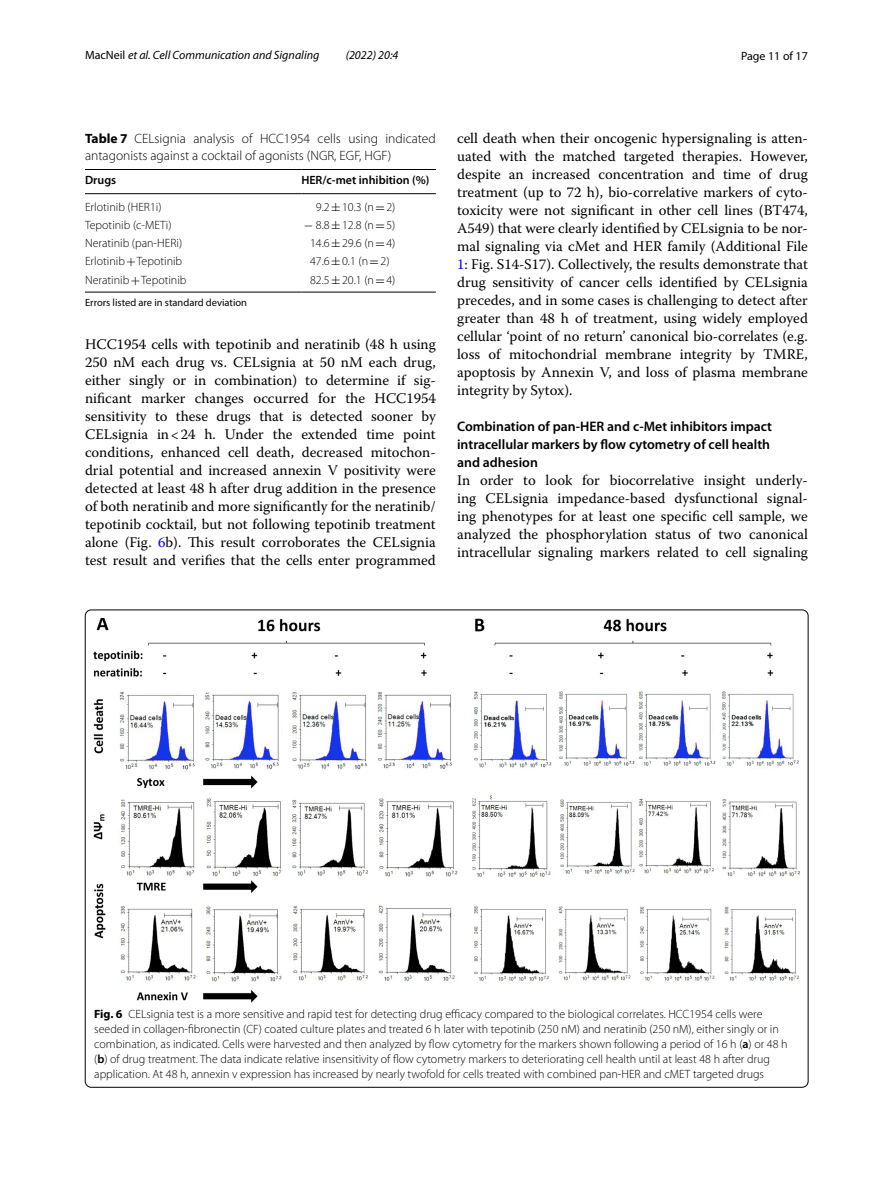
<style>
.page{position:relative;width:893px;height:1187px;background:#fff}
.page>*{position:absolute;margin:0;border:0;box-sizing:border-box;transform-origin:0 0}
.t1{font:14.7px/18px "Warnock Pro";color:#000;text-align:justify}
.t2{font:600 13.8px/18px "Myriad Pro";color:#000}
.t3{font:300 13.5px/16.5px "Myriad Pro";color:#000}
.t4{font:300 12px/15px "Myriad Pro";color:#000}
.t5{font:italic 12px "Myriad Pro";color:#000}
.t6{font:600 12px "Myriad Pro";color:#000}
.t7{font:12px "Myriad Pro";color:#000}
.t8{font:10.5px "Myriad Pro";color:#000}
.s1{font-style:normal}
.s2{font-weight:700}
.s3{font-family:"MTSY";font-weight:400}
.s4{color:#00f}
.s5{font-weight:600}
</style>
<div class="page">
<hr style="left:85px;top:169px;width:216px;height:1px;background:#000">
<hr style="left:85px;top:193px;width:216px;height:1px;background:#000">
<hr style="left:301px;top:169px;width:135px;height:1px;background:#000">
<hr style="left:301px;top:193px;width:135px;height:1px;background:#000">
<hr style="left:85px;top:292px;width:216px;height:1px;background:#000">
<hr style="left:301px;top:292px;width:135px;height:1px;background:#000">
<img style="left:94px;top:619px;width:706px;height:383px">
<p class="t5" style="left:85px;top:48px;width:236px"><span class="s1">MacNeil</span> et al. Cell Communication and Signaling</p>
<p class="t5" style="left:346px;top:48px;width:54px">(2022) 20:4</p>
<p class="t7" style="left:741px;top:48px;width:68px">Page 11 of 17</p>
<p class="t3" style="left:85px;top:130px;width:352px"><span class="s2">Table 7</span> CELsignia analysis of HCC1954 cells using indicated antagonists against a cocktail of agonists (NGR, EGF, HGF)</p>
<p class="t6" style="left:85px;top:172px;width:33px">Drugs</p>
<p class="t6" style="left:301px;top:172px;width:130px">HER/c-met inhibition (%)</p>
<p class="t4" style="left:85px;top:199px;width:78px">Erlotinib (HER1i)</p>
<p class="t4" style="left:316px;top:199px;width:81px">9.2<span class="s3">±</span>10.3 (n<span class="s3">=</span>2)</p>
<p class="t4" style="left:85px;top:218px;width:88px">Tepotinib (c-METi)</p>
<p class="t4" style="left:304px;top:218px;width:93px"><span class="s3">−</span> 8.8<span class="s3">±</span>12.8 (n<span class="s3">=</span>5)</p>
<p class="t4" style="left:85px;top:236px;width:99px">Neratinib (pan-HERi)</p>
<p class="t4" style="left:310px;top:236px;width:87px">14.6<span class="s3">±</span>29.6 (n<span class="s3">=</span>4)</p>
<p class="t4" style="left:85px;top:254px;width:99px">Erlotinib<span class="s3">+</span>Tepotinib</p>
<p class="t4" style="left:310px;top:254px;width:81px">47.6<span class="s3">±</span>0.1 (n<span class="s3">=</span>2)</p>
<p class="t4" style="left:85px;top:272px;width:103px">Neratinib<span class="s3">+</span>Tepotinib</p>
<p class="t4" style="left:310px;top:272px;width:87px">82.5<span class="s3">±</span>20.1 (n<span class="s3">=</span>4)</p>
<p class="t8" style="left:85px;top:296px;width:164px">Errors listed are in standard deviation</p>
<p class="t1" style="left:85px;top:335px;width:352px">HCC1954 cells with tepotinib and neratinib (48 h using 250 nM each drug vs. CELsignia at 50 nM each drug, either singly or in combination) to determine if sig&shy;nificant marker changes occurred for the HCC1954 sensitivity to these drugs that is detected sooner by CELsignia in&lt;24 h. Under the extended time point conditions, enhanced cell death, decreased mitochon&shy;drial potential and increased annexin V positivity were detected at least 48 h after drug addition in the presence of both neratinib and more significantly for the neratinib/ tepotinib cocktail, but not following tepotinib treatment alone (Fig. <span class="s4">6</span>b). This result corroborates the CELsignia test result and verifies that the cells enter programmed</p>
<p class="t1" style="left:457px;top:128px;width:352px">cell death when their oncogenic hypersignaling is atten&shy;uated with the matched targeted therapies. However, despite an increased concentration and time of drug treatment (up to 72 h), bio-correlative markers of cyto&shy;toxicity were not significant in other cell lines (BT474, A549) that were clearly identified by CELsignia to be nor&shy;mal signaling via cMet and HER family (Additional File <span class="s4">1</span>: Fig. S14-S17). Collectively, the results demonstrate that drug sensitivity of cancer cells identified by CELsignia precedes, and in some cases is challenging to detect after greater than 48 h of treatment, using widely employed cellular ‘point of no return’ canonical bio-correlates (e.g. loss of mitochondrial membrane integrity by TMRE, apoptosis by Annexin V, and loss of plasma membrane integrity by Sytox).</p>
<p class="t2" style="left:457px;top:417px;width:317px">Combination of pan‑HER and c‑Met inhibitors impact intracellular markers by flow cytometry of cell health and adhesion</p>
<p class="t1" style="left:457px;top:470px;width:352px">In order to look for biocorrelative insight underly&shy;ing CELsignia impedance-based dysfunctional signal&shy;ing phenotypes for at least one specific cell sample, we analyzed the phosphorylation status of two canonical intracellular signaling markers related to cell signaling</p>
<p class="t4" style="left:94px;top:1006px;width:695px"><span class="s2">Fig. 6</span> CELsignia test is a more sensitive and rapid test for detecting drug efficacy compared to the biological correlates. HCC1954 cells were seeded in collagen-fibronectin (CF) coated culture plates and treated 6 h later with tepotinib (250 nM) and neratinib (250 nM), either singly or in combination, as indicated. Cells were harvested and then analyzed by flow cytometry for the markers shown following a period of 16 h (<span class="s5">a</span>) or 48 h (<span class="s5">b</span>) of drug treatment. The data indicate relative insensitivity of flow cytometry markers to deteriorating cell health until at least 48 h after drug application. At 48 h, annexin v expression has increased by nearly twofold for cells treated with combined pan-HER and cMET targeted drugs</p>
</div>
